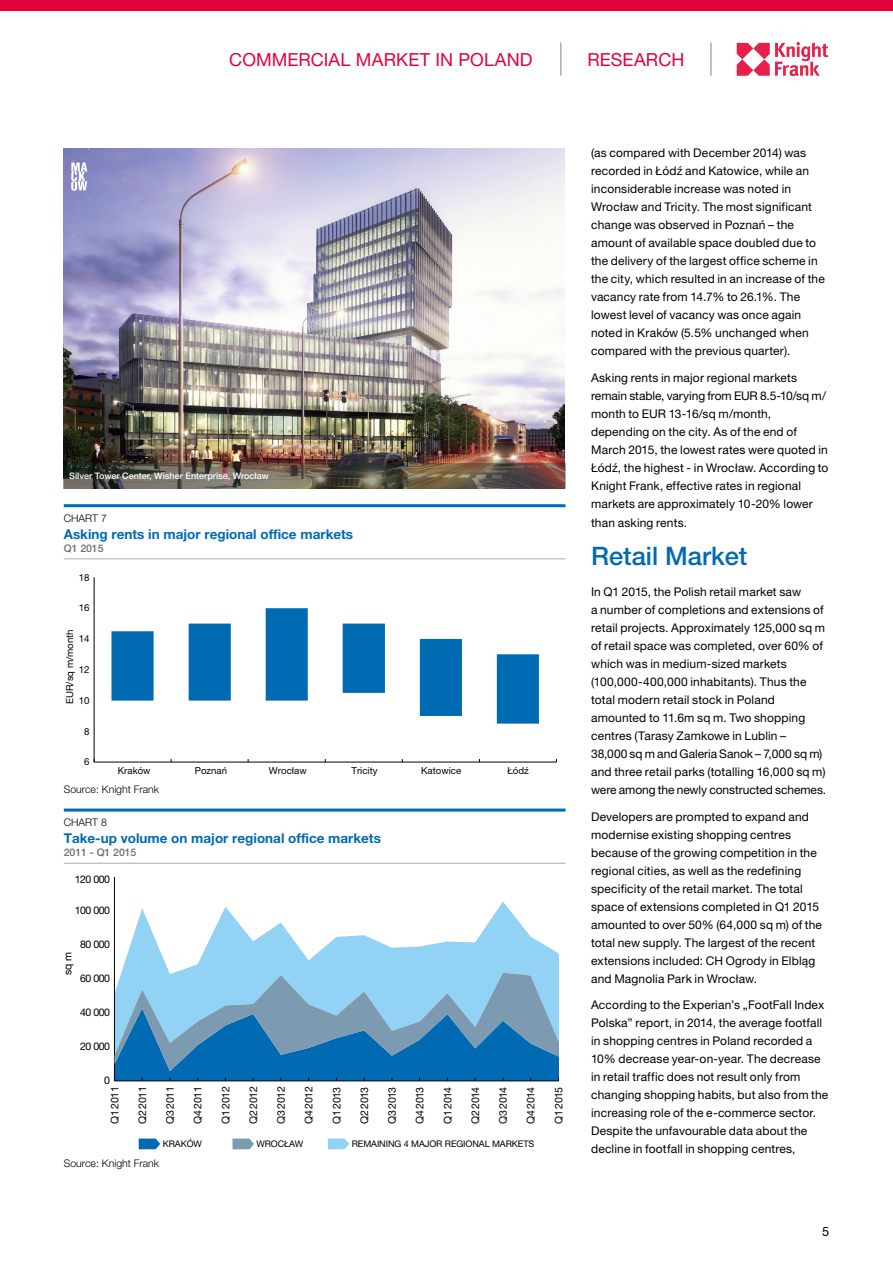
<style>
.page{position:relative;width:893px;height:1263px;background:#fff}
.page>*{position:absolute;margin:0;border:0;box-sizing:border-box;transform-origin:0 0}
.t1{font:500 25.5px "Helvetica Neue LT Pro";color:#006ab3}
.t2{font:18px "Helvetica Neue LT Pro";letter-spacing:.005em;color:#e4003b}
.t3{font:700 13.5px "Helvetica Neue LT Pro";color:#006ab3}
.t4{font:12.75px "Helvetica Neue LT Pro";color:#000}
.t5{font:12px/18px "Helvetica Neue LT Pro";letter-spacing:.015em;color:#000}
.t6{font:10.5px "Helvetica Neue LT Pro";letter-spacing:-.05em;color:#000}
.t7{font:300 10.5px "Helvetica Neue LT Pro";color:#000}
.t8{font:500 10.5px "Helvetica Neue LT Pro";letter-spacing:-.005em;color:#706f6f}
.t9{font:9.75px "Helvetica Neue LT Pro";letter-spacing:-.005em;color:#000}
.t10{font:9.6px "Helvetica Neue LT Pro";color:#000}
.t11{font:9.15px "Helvetica Neue LT Pro";letter-spacing:-.01em;color:#000}
.t12{font:500 9px "Helvetica Neue LT Pro";color:#fff}
</style>
<div class="page">
<div style="left:0;top:0;width:893px;height:11px;background:#e4003b"></div>
<svg style="left:737px;top:42px;width:91px;height:34px"></svg>
<hr style="left:710px;top:43px;width:2px;height:33px;background:#b0aaa7">
<hr style="left:560px;top:43px;width:2px;height:33px;background:#b0aaa7">
<svg style="left:111px;top:608px;width:428px;height:116px"></svg>
<hr style="left:94px;top:577px;width:1px;height:185px;background:#000">
<hr style="left:94px;top:762px;width:462px;height:1px;background:#000">
<hr style="left:64px;top:504px;width:501px;height:3px;background:#006ab3">
<hr style="left:64px;top:558px;width:501px;height:1px;background:#b0aaa7">
<svg style="left:121px;top:901px;width:438px;height:72px"></svg>
<hr style="left:114px;top:877px;width:1px;height:204px;background:#000">
<svg style="left:139px;top:1138px;width:21px;height:11px"></svg>
<svg style="left:232px;top:1138px;width:22px;height:11px"></svg>
<svg style="left:328px;top:1138px;width:21px;height:11px"></svg>
<svg style="left:114px;top:973px;width:445px;height:108px;background:#5399c5"></svg>
<hr style="left:64px;top:808px;width:501px;height:3px;background:#006ab3">
<hr style="left:64px;top:863px;width:501px;height:1px;background:#b0aaa7">
<img style="left:64px;top:149px;width:501px;height:314px">
<svg style="left:64px;top:463px;width:502px;height:26px;background:#62584c"></svg>
<h2 class="t2" style="left:229px;top:48px;width:305px">COMMERCIAL MARKET IN POLAND</h2>
<h2 class="t2" style="left:587px;top:48px;width:98px">RESEARCH</h2>
<p class="t12" style="left:69px;top:470px;width:201px">Silver Tower Center, Wisher Enterprise, Wrocław</p>
<p class="t7" style="left:64px;top:512px;width:45px">CHART 7</p>
<p class="t3" style="left:64px;top:525px;width:291px">Asking rents in major regional office markets</p>
<p class="t8" style="left:64px;top:542px;width:41px">Q1 2015</p>
<p class="t9" style="left:79px;top:571px;width:12px">18</p>
<p class="t9" style="left:79px;top:602px;width:12px">16</p>
<p class="t10" style="left:64px;top:704px;width:76px;rotate:-90deg">EUR/sq m/month</p>
<p class="t9" style="left:79px;top:633px;width:12px">14</p>
<p class="t9" style="left:79px;top:663px;width:12px">12</p>
<p class="t9" style="left:79px;top:694px;width:12px">10</p>
<p class="t9" style="left:84px;top:725px;width:7px">8</p>
<p class="t9" style="left:84px;top:756px;width:7px">6</p>
<p class="t10" style="left:118px;top:765px;width:34px">Kraków</p>
<p class="t10" style="left:195px;top:765px;width:34px">Poznań</p>
<p class="t10" style="left:269px;top:765px;width:39px">Wrocław</p>
<p class="t10" style="left:351px;top:765px;width:28px">Tricity</p>
<p class="t10" style="left:421px;top:765px;width:42px">Katowice</p>
<p class="t10" style="left:507px;top:765px;width:23px">Łódź</p>
<p class="t7" style="left:64px;top:783px;width:97px">Source: Knight Frank</p>
<p class="t7" style="left:64px;top:816px;width:45px">CHART 8</p>
<p class="t3" style="left:64px;top:830px;width:319px">Take-up volume on major regional office markets</p>
<p class="t8" style="left:64px;top:846px;width:74px">2011 - Q1 2015</p>
<p class="t6" style="left:75px;top:873px;width:36px">120 000</p>
<p class="t6" style="left:75px;top:904px;width:36px">100 000</p>
<p class="t6" style="left:80px;top:938px;width:31px">80 000</p>
<p class="t6" style="left:61px;top:975px;width:25px;rotate:-90deg">sq m</p>
<p class="t6" style="left:80px;top:972px;width:31px">60 000</p>
<p class="t6" style="left:80px;top:1006px;width:31px">40 000</p>
<p class="t6" style="left:80px;top:1040px;width:31px">20 000</p>
<p class="t6" style="left:104px;top:1074px;width:7px">0</p>
<p class="t6" style="left:108px;top:1124px;width:39px;rotate:-90deg">Q1 2011</p>
<p class="t6" style="left:136px;top:1124px;width:39px;rotate:-90deg">Q2 2011</p>
<p class="t6" style="left:164px;top:1124px;width:39px;rotate:-90deg">Q3 2011</p>
<p class="t6" style="left:191px;top:1124px;width:39px;rotate:-90deg">Q4 2011</p>
<p class="t6" style="left:219px;top:1124px;width:39px;rotate:-90deg">Q1 2012</p>
<p class="t6" style="left:247px;top:1124px;width:39px;rotate:-90deg">Q2 2012</p>
<p class="t6" style="left:275px;top:1124px;width:39px;rotate:-90deg">Q3 2012</p>
<p class="t6" style="left:302px;top:1124px;width:39px;rotate:-90deg">Q4 2012</p>
<p class="t6" style="left:330px;top:1124px;width:39px;rotate:-90deg">Q1 2013</p>
<p class="t6" style="left:358px;top:1124px;width:39px;rotate:-90deg">Q2 2013</p>
<p class="t6" style="left:386px;top:1124px;width:39px;rotate:-90deg">Q3 2013</p>
<p class="t6" style="left:413px;top:1124px;width:39px;rotate:-90deg">Q4 2013</p>
<p class="t6" style="left:441px;top:1124px;width:39px;rotate:-90deg">Q1 2014</p>
<p class="t6" style="left:469px;top:1124px;width:39px;rotate:-90deg">Q2 2014</p>
<p class="t6" style="left:497px;top:1124px;width:39px;rotate:-90deg">Q3 2014</p>
<p class="t6" style="left:524px;top:1124px;width:39px;rotate:-90deg">Q4 2014</p>
<p class="t6" style="left:552px;top:1124px;width:39px;rotate:-90deg">Q1 2015</p>
<p class="t11" style="left:163px;top:1138px;width:41px">KRAKÓW</p>
<p class="t11" style="left:256px;top:1138px;width:48px">WROCŁAW</p>
<p class="t11" style="left:352px;top:1138px;width:184px">REMAINING 4 MAJOR REGIONAL MARKETS</p>
<p class="t7" style="left:64px;top:1157px;width:97px">Source: Knight Frank</p>
<p class="t5" style="left:591px;top:144px;width:235px">(as compared with December 2014) was recorded in Łódź and Katowice, while an inconsiderable increase was noted in Wrocław and Tricity. The most significant change was observed in Poznań – the amount of available space doubled due to the delivery of the largest office scheme in the city, which resulted in an increase of the vacancy rate from 14.7% to 26.1%. The lowest level of vacancy was once again noted in Kraków (5.5% unchanged when compared with the previous quarter).</p>
<p class="t5" style="left:591px;top:368px;width:239px">Asking rents in major regional markets remain stable, varying from EUR 8.5-10/sq m/ month to EUR 13-16/sq m/month, depending on the city. As of the end of March 2015, the lowest rates were quoted in Łódź, the highest - in Wrocław. According to Knight Frank, effective rates in regional markets are approximately 10-20% lower than asking rents.</p>
<h1 class="t1" style="left:591px;top:541px;width:158px">Retail Market</h1>
<p class="t5" style="left:591px;top:582px;width:237px">In Q1 2015, the Polish retail market saw<br>a number of completions and extensions of retail projects. Approximately 125,000 sq m of retail space was completed, over 60% of which was in medium-sized markets (100,000-400,000 inhabitants). Thus the total modern retail stock in Poland amounted to 11.6m sq m. Two shopping centres (Tarasy Zamkowe in Lublin –<br>38,000 sq m and Galeria Sanok – 7,000 sq m) and three retail parks (totalling 16,000 sq m) were among the newly constructed schemes.</p>
<p class="t5" style="left:591px;top:807px;width:232px">Developers are prompted to expand and modernise existing shopping centres because of the growing competition in the regional cities, as well as the redefining specificity of the retail market. The total space of extensions completed in Q1 2015 amounted to over 50% (64,000 sq m) of the total new supply. The largest of the recent extensions included: CH Ogrody in Elbląg and Magnolia Park in Wrocław.</p>
<p class="t5" style="left:591px;top:995px;width:239px">According to the Experian’s „FootFall Index Polska” report, in 2014, the average footfall in shopping centres in Poland recorded a 10% decrease year-on-year. The decrease in retail traffic does not result only from changing shopping habits, but also from the increasing role of the e-commerce sector.<br>Despite the unfavourable data about the decline in footfall in shopping centres,</p>
<p class="t4" style="left:822px;top:1223px;width:9px">5</p>
</div>
